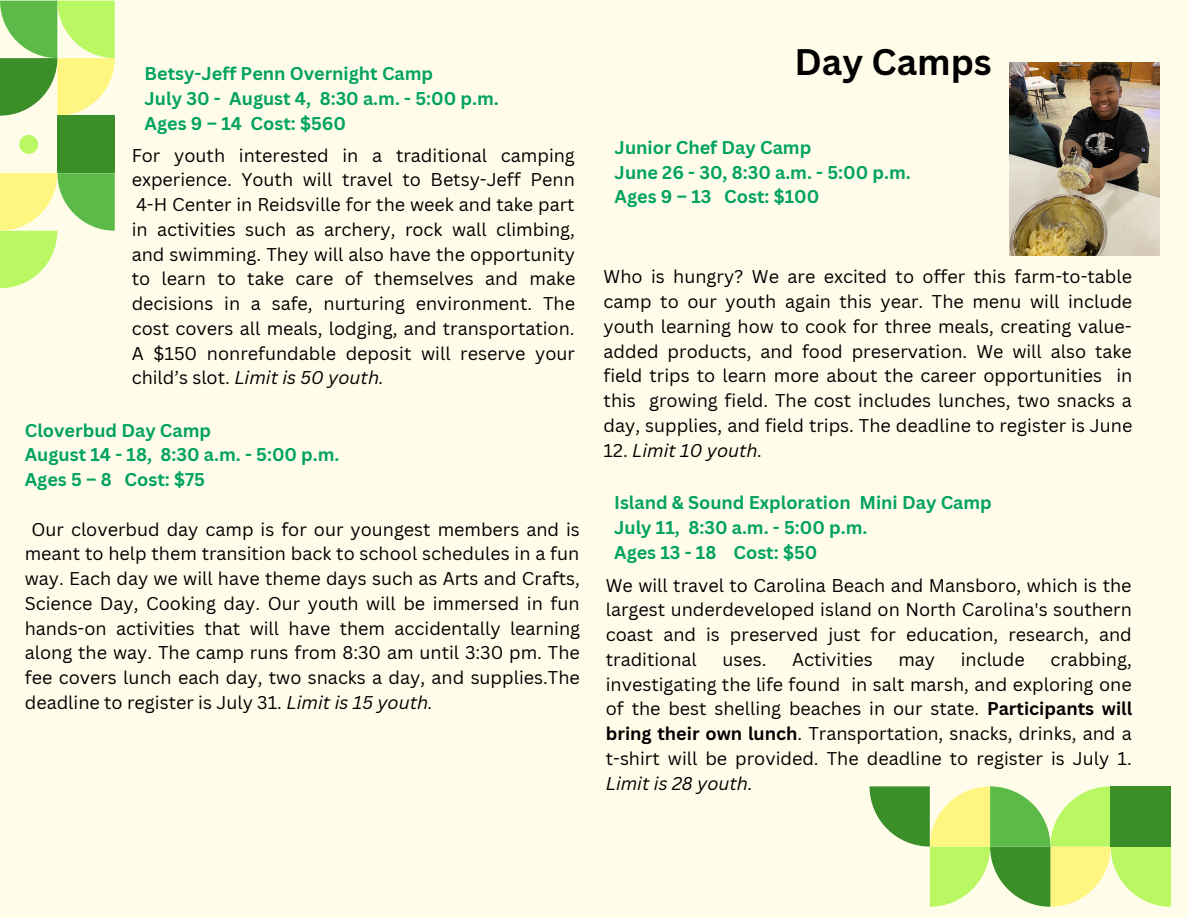
<style>
.page{position:relative;width:1188px;height:918px;background:#fffdea}
.page>*{position:absolute;margin:0;border:0;box-sizing:border-box;transform-origin:0 0}
.t1{font:700 36px "Canva Sans";color:#000}
.t2{font:18px/24.8px "Canva Sans";color:#000;text-align:justify}
.t3{font:700 18px/24.8px "Canva Sans";color:#02a261}
.t4{font:italic 18px "Canva Sans";color:#000}
.s1{font-style:italic}
.s2{font-style:normal}
.s3{font-weight:700}
</style>
<div class="page">
<svg style="left:870px;top:786px;width:301px;height:120px"></svg>
<svg style="left:0;top:173px;width:115px;height:115px"></svg>
<svg style="left:0;top:1px;width:115px;height:115px"></svg>
<div style="left:57px;top:116px;width:58px;height:57px;background:#3a8f28"></div>
<div style="left:19px;top:135px;width:19px;height:19px;background:#b9f862;border-radius:50%"></div>
<img style="left:1010px;top:63px;width:150px;height:192px">
<p class="t3" style="left:145px;top:61px;width:356px">Betsy-Jeff Penn Overnight Camp<br>July 30 - August 4, 8:30 a.m. - 5:00 p.m.<br>Ages 9 – 14 Cost: $560</p>
<p class="t2" style="left:132px;top:142px;width:445px">For youth interested in a traditional camping experience. Youth will travel to Betsy-Jeff Penn 4-H Center in Reidsville for the week and take part in activities such as archery, rock wall climbing, and swimming. They will also have the opportunity to learn to take care of themselves and make decisions in a safe, nurturing environment. The cost covers all meals, lodging, and transportation.<br>A $150 nonrefundable deposit will reserve your child’s slot. <span class="s1">Limit is 50 youth.</span></p>
<p class="t3" style="left:25px;top:417px;width:316px">Cloverbud Day Camp<br>August 14 - 18, 8:30 a.m. - 5:00 p.m.<br>Ages 5 – 8 Cost: $75</p>
<p class="t2" style="left:25px;top:516px;width:557px;text-indent:7px">Our cloverbud day camp is for our youngest members and is meant to help them transition back to school schedules in a fun way. Each day we will have theme days such as Arts and Crafts, Science Day, Cooking day. Our youth will be immersed in fun hands-on activities that will have them accidentally learning along the way. The camp runs from 8:30 am until 3:30 pm. The fee covers lunch each day, two snacks a day, and supplies.The deadline to register is July 31. <span class="s1">Limit is 15 youth.</span></p>
<h1 class="t1" style="left:794px;top:37px;width:199px">Day Camps</h1>
<p class="t3" style="left:615px;top:135px;width:298px">Junior Chef Day Camp<br>June 26 - 30, 8:30 a.m. - 5:00 p.m.<br>Ages 9 – 13 Cost: $100</p>
<p class="t2" style="left:604px;top:264px;width:530px">Who is hungry? We are excited to offer this farm-to-table camp to our youth again this year. The menu will include youth learning how to cook for three meals, creating value&shy;added products, and food preservation. We will also take field trips to learn more about the career opportunities in this growing field. The cost includes lunches, two snacks a day, supplies, and field trips. The deadline to register is June</p>
<p class="t4" style="left:604px;top:438px;width:160px"><span class="s2">12.</span> Limit 10 youth.</p>
<p class="t3" style="left:614px;top:490px;width:379px">Island &amp; Sound Exploration Mini Day Camp<br>July 11, 8:30 a.m. - 5:00 p.m.<br>Ages 13 - 18 Cost: $50</p>
<p class="t2" style="left:606px;top:572px;width:528px">We will travel to Carolina Beach and Mansboro, which is the largest underdeveloped island on North Carolina's southern coast and is preserved just for education, research, and traditional</p>
<p class="t2" style="left:606px;top:646px;width:528px;text-indent:445px">crabbing, investigating the life found in salt marsh, and exploring one of the best shelling beaches in our state. <span class="s3">Participants will bring their own lunch</span>. Transportation, snacks, drinks, and a t-shirt will be provided. The deadline to register is July 1.</p>
<p class="t4" style="left:606px;top:770px;width:149px">Limit is 28 youth.</p>
<p class="t2" style="left:722px;top:646px;width:45px">uses.</p>
<p class="t2" style="left:792px;top:646px;width:82px">Activities</p>
<p class="t2" style="left:898px;top:646px;width:38px">may</p>
<p class="t2" style="left:961px;top:646px;width:66px">include</p>
</div>
